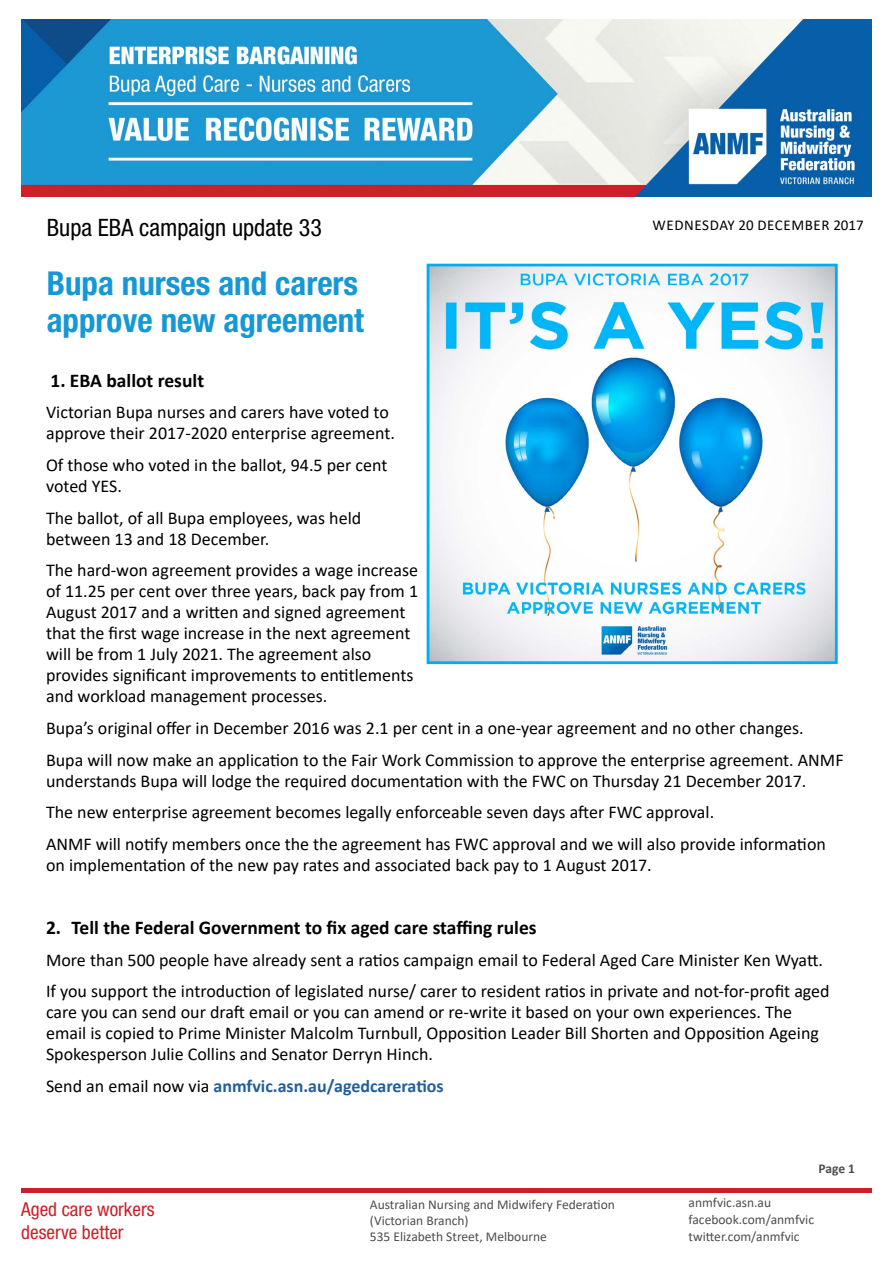
<style>
.page{position:relative;width:893px;height:1263px;background:#fff}
.page>*{position:absolute;margin:0;border:0;box-sizing:border-box;transform-origin:0 0}
.Campaign_update_numb{font:700 condensed 33px/37.5px "Helvetica Neue LT Std";color:#1598d5}
.Campaign_update_numb-2{font:condensed 24px "Helvetica Neue LT Std";color:#000}
.Body{font:700 19.5px "Calibri";color:#000}
.t1{font:condensed 19.2px/23.1px "Helvetica Neue LT Std";color:#ca2127}
.Body-2{font:18px/21px "Calibri";color:#000}
.Body-3{font:700 18px "Calibri";color:#215e9e}
.Date{font:15px "Calibri";letter-spacing:.04em;color:#000}
.t2{font:13.5px/15.8px "Calibri";color:#4c4d4d}
.Contact_details{font:700 13.5px "Calibri";color:#4c4d4d}
.s1{font-weight:400;color:#000}
</style>
<div class="page">
<img style="left:21px;top:20px;width:851px;height:176px">
<div style="left:21px;top:1188px;width:851px;height:5px;background:#ca2127"></div>
<img style="left:431px;top:268px;width:403px;height:392px">
<div style="left:427px;top:264px;width:411px;height:400px;border:3px solid #00aeef"></div>
<p class="Campaign_update_numb-2" style="left:47px;top:214px;width:277px">Bupa EBA campaign update 33</p>
<p class="Campaign_update_numb" style="left:47px;top:264px;width:319px">Bupa nurses and carers approve new agreement</p>
<p class="Date" style="left:653px;top:215px;width:213px">WEDNESDAY 20 DECEMBER 2017</p>
<p class="Body" style="left:50px;top:366px;width:155px">1. EBA ballot result</p>
<p class="Body-2" style="left:46px;top:401px;width:350px">Victorian Bupa nurses and carers have voted to approve their 2017-2020 enterprise agreement.</p>
<p class="Body-2" style="left:46px;top:454px;width:343px">Of those who voted in the ballot, 94.5 per cent voted YES.</p>
<p class="Body-2" style="left:46px;top:507px;width:317px">The ballot, of all Bupa employees, was held between 13 and 18 December.</p>
<p class="Body-2" style="left:46px;top:559px;width:374px">The hard-won agreement provides a wage increase of 11.25 per cent over three years, back pay from 1<br>August 2017 and a written and signed agreement that the first wage increase in the next agreement will be from 1 July 2021. The agreement also provides significant improvements to entitlements and workload management processes.</p>
<p class="Body-2" style="left:46px;top:717px;width:759px">Bupa’s original offer in December 2016 was 2.1 per cent in a one-year agreement and no other changes.</p>
<p class="Body-2" style="left:46px;top:749px;width:799px">Bupa will now make an application to the Fair Work Commission to approve the enterprise agreement. ANMF understands Bupa will lodge the required documentation with the FWC on Thursday 21 December 2017.</p>
<p class="Body-2" style="left:46px;top:801px;width:670px">The new enterprise agreement becomes legally enforceable seven days after FWC approval.</p>
<p class="Body-2" style="left:46px;top:833px;width:781px">ANMF will notify members once the the agreement has FWC approval and we will also provide information on implementation of the new pay rates and associated back pay to 1 August 2017.</p>
<p class="Body" style="left:46px;top:914px;width:492px">2. Tell the Federal Government to fix aged care staffing rules</p>
<p class="Body-2" style="left:46px;top:949px;width:778px">More than 500 people have already sent a ratios campaign email to Federal Aged Care Minister Ken Wyatt.</p>
<p class="Body-2" style="left:46px;top:980px;width:785px">If you support the introduction of legislated nurse/ carer to resident ratios in private and not-for-profit aged care you can send our draft email or you can amend or re-write it based on your own experiences. The email is copied to Prime Minister Malcolm Turnbull, Opposition Leader Bill Shorten and Opposition Ageing Spokesperson Julie Collins and Senator Derryn Hinch.</p>
<p class="Body-3" style="left:46px;top:1073px;width:399px"><span class="s1">Send an email now via</span> anmfvic.asn.au/agedcareratios</p>
<p class="t1" style="left:21px;top:1198px;width:135px">Aged care workers deserve better</p>
<p class="t2" style="left:370px;top:1196px;width:247px">Australian Nursing and Midwifery Federation (Victorian Branch)<br>535 Elizabeth Street, Melbourne</p>
<p class="Contact_details" style="left:819px;top:1159px;width:38px">Page 1</p>
<p class="t2" style="left:689px;top:1194px;width:84px">anmfvic.asn.au</p>
<p class="t2" style="left:689px;top:1228px;width:113px">twitter.com/anmfvic</p>
<p class="t2" style="left:689px;top:1211px;width:127px">facebook.com/anmfvic</p>
</div>
